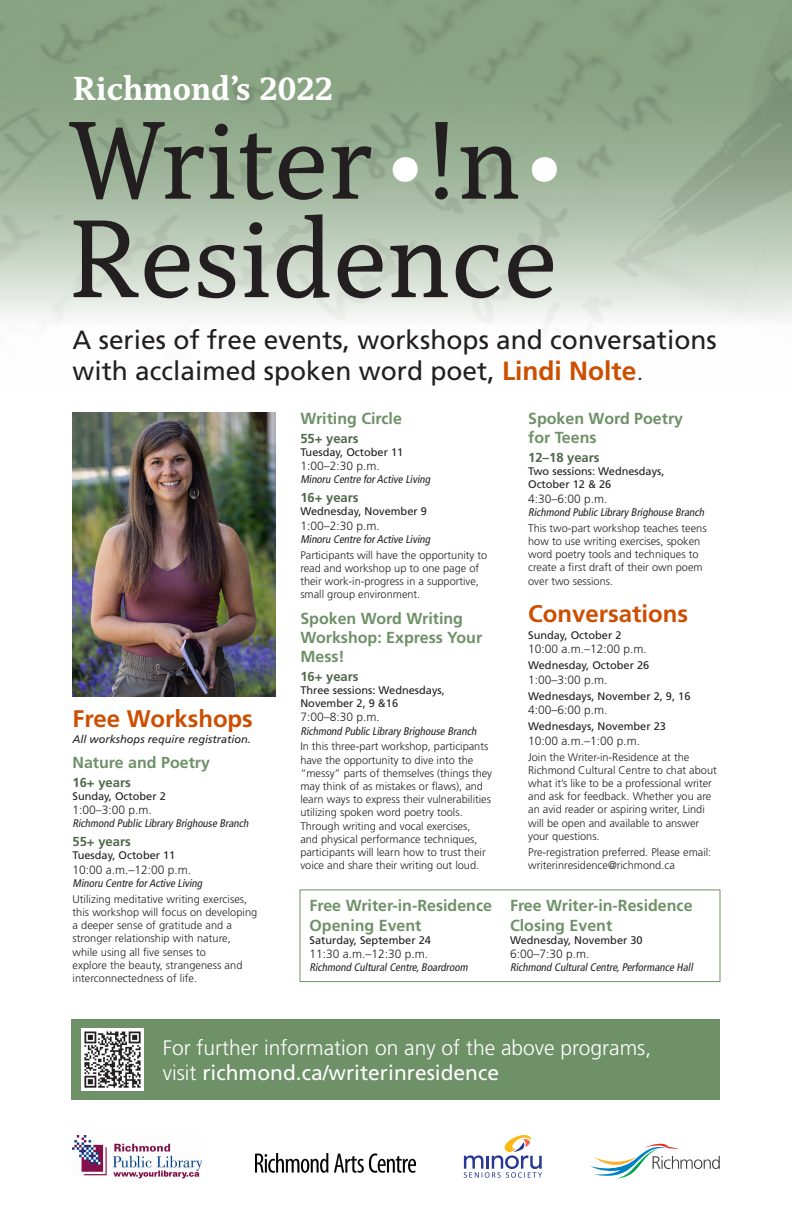
<style>
.page{position:relative;width:792px;height:1224px;background:#fff}
.page>*{position:absolute;margin:0;border:0;box-sizing:border-box;transform-origin:0 0}
.t1{font:116.1px/98.5px "Capitolina";color:#231f20}
.t2{font:700 35.2px "Capitolina";color:#fff}
.t3{font:26.3px/31.6px "Frutiger LT Std";color:#231f20}
.Heading{font:700 24px "Frutiger LT Std";color:#cc4e00}
.Time{font:300 21px/25.2px "Frutiger LT Std";color:#fff}
.Event_Name{font:700 16px/19.2px "Frutiger LT Std";color:#6e9167}
.Age{font:700 13px "Frutiger LT Std";color:#4f684a}
.Time-2{font:300 12px "Frutiger LT Std";color:#231f20}
.Description{font:300 11px/13.2px "Frutiger LT Std";color:#231f20}
.Date{font:11px/13.2px "Frutiger LT Std";color:#231f20}
.Location{font:italic condensed 11px "Frutiger LT Std";color:#231f20}
.Description-2{font:italic 11px "Frutiger LT Std";color:#231f20}
.s1{color:#fff}
.s2{font-weight:700;color:#cc4e00}
.s3{font-weight:300}
.s4{font-weight:400}
</style>
<div class="page">
<div style="left:72px;top:1019px;width:648px;height:81px;background:#6e9167"></div>
<svg style="left:590px;top:1144px;width:130px;height:35px"></svg>
<svg style="left:464px;top:1135px;width:78px;height:43px"></svg>
<img style="left:72px;top:1136px;width:130px;height:42px">
<img style="left:256px;top:1154px;width:160px;height:19px">
<img style="left:81px;top:1028px;width:62px;height:62px">
<img style="left:72px;top:413px;width:204px;height:284px">
<div style="left:300px;top:889px;width:420px;height:93px;border:1px solid #6e9167"></div>
<p class="t2" style="left:73px;top:68px;width:262px">Richmond’s 2022</p>
<p class="t1" style="left:68px;top:113px;width:499px">Writer<span class="s1">•</span>!n<span class="s1">•<br></span>Residence</p>
<p class="t3" style="left:73px;top:324px;width:646px">A series of free events, workshops and conversations with acclaimed spoken word poet, <span class="s2">Lindi Nolte</span><span class="s3">.</span></p>
<p class="Heading" style="left:73px;top:705px;width:182px">Free Workshops</p>
<p class="Description-2" style="left:73px;top:733px;width:180px">All workshops require registration.</p>
<p class="Event_Name" style="left:73px;top:753px;width:139px">Nature and Poetry</p>
<p class="Age" style="left:73px;top:775px;width:60px">16+ years</p>
<p class="Date" style="left:73px;top:789px;width:95px">Sunday, October 2</p>
<p class="Time-2" style="left:73px;top:803px;width:81px">1:00–3:00 p.m.</p>
<p class="Location" style="left:73px;top:817px;width:180px">Richmond Public Library Brighouse Branch</p>
<p class="Age" style="left:73px;top:834px;width:60px">55+ years</p>
<p class="Date" style="left:73px;top:849px;width:104px">Tuesday, October 11</p>
<p class="Time-2" style="left:73px;top:863px;width:120px">10:00 a.m.–12:00 p.m.</p>
<p class="Location" style="left:73px;top:877px;width:134px">Minoru Centre forActive Living</p>
<p class="Description" style="left:73px;top:893px;width:186px">Utilizing meditative writing exercises, this workshop will focus on developing a deeper sense of gratitude and a stronger relationship with nature, while using all five senses to<br>explore the beauty, strangeness and interconnectedness of life.</p>
<p class="Event_Name" style="left:300px;top:409px;width:103px">Writing Circle</p>
<p class="Age" style="left:300px;top:430px;width:60px">55+ years</p>
<p class="Date" style="left:300px;top:445px;width:104px">Tuesday, October 11</p>
<p class="Time-2" style="left:300px;top:459px;width:81px">1:00–2:30 p.m.</p>
<p class="Location" style="left:300px;top:473px;width:134px">Minoru Centre forActive Living</p>
<p class="Age" style="left:300px;top:490px;width:60px">16+ years</p>
<p class="Date" style="left:300px;top:505px;width:128px">Wednesday, November 9</p>
<p class="Time-2" style="left:300px;top:519px;width:81px">1:00–2:30 p.m.</p>
<p class="Location" style="left:300px;top:533px;width:134px">Minoru Centre forActive Living</p>
<p class="Description" style="left:300px;top:548px;width:189px">Participants will have the opportunity to read and workshop up to one page of their work-in-progress in a supportive, small group environment.</p>
<p class="Event_Name" style="left:300px;top:608px;width:183px">Spoken Word Writing<br>Workshop: Express Your<br>Mess!</p>
<p class="Age" style="left:300px;top:668px;width:60px">16+ years</p>
<p class="Date" style="left:300px;top:683px;width:146px">Three sessions: Wednesdays,<br>November 2, 9 &amp;16</p>
<p class="Time-2" style="left:300px;top:710px;width:81px">7:00–8:30 p.m.</p>
<p class="Location" style="left:300px;top:724px;width:180px">Richmond Public Library Brighouse Branch</p>
<p class="Description" style="left:300px;top:740px;width:193px">In this three-part workshop, participants have the opportunity to dive into the “messy” parts of themselves (things they may think of as mistakes or flaws), and learn ways to express their vulnerabilities utilizing spoken word poetry tools.<br>Through writing and vocal exercises,<br>and physical performance techniques, participants will learn how to trust their voice and share their writing out loud.</p>
<p class="Event_Name" style="left:310px;top:896px;width:184px">Free Writer-in-Residence<br>Opening Event</p>
<p class="Date" style="left:310px;top:933px;width:123px">Saturday, September 24</p>
<p class="Time-2" style="left:310px;top:947px;width:120px">11:30 a.m.–12:30 p.m.</p>
<p class="Location" style="left:310px;top:961px;width:162px">Richmond CulturalCentre,Boardroom</p>
<p class="Event_Name" style="left:528px;top:409px;width:157px">Spoken Word Poetry for Teens</p>
<p class="Age" style="left:528px;top:450px;width:73px">12–18 years</p>
<p class="Date" style="left:528px;top:465px;width:138px">Two sessions: Wednesdays,<br>October 12 &amp; 26</p>
<p class="Time-2" style="left:528px;top:492px;width:81px">4:30–6:00 p.m.</p>
<p class="Location" style="left:528px;top:506px;width:180px">Richmond Public Library Brighouse Branch</p>
<p class="Description" style="left:528px;top:521px;width:180px">This two-part workshop teaches teens how to use writing exercises, spoken word poetry tools and techniques to create a first draft of their own poem over two sessions.</p>
<p class="Heading" style="left:528px;top:600px;width:162px">Conversations</p>
<p class="Date" style="left:528px;top:628px;width:95px">Sunday, October 2</p>
<p class="Time-2" style="left:528px;top:642px;width:120px">10:00 a.m.–12:00 p.m.</p>
<p class="Date" style="left:528px;top:659px;width:123px">Wednesday, October 26</p>
<p class="Time-2" style="left:528px;top:673px;width:81px">1:00–3:00 p.m.</p>
<p class="Date" style="left:528px;top:689px;width:164px">Wednesdays, November 2, 9, 16</p>
<p class="Time-2" style="left:528px;top:703px;width:81px">4:00–6:00 p.m.</p>
<p class="Date" style="left:528px;top:720px;width:139px">Wednesdays, November 23</p>
<p class="Time-2" style="left:528px;top:734px;width:114px">10:00 a.m.–1:00 p.m.</p>
<p class="Description" style="left:528px;top:750px;width:190px">Join the Writer-in-Residence at the Richmond Cultural Centre to chat about what it’s like to be a professional writer and ask for feedback. Whether you are an avid reader or aspiring writer, Lindi will be open and available to answer your questions.</p>
<p class="Description" style="left:528px;top:845px;width:185px">Pre-registration preferred. Please email: writerinresidence@richmond.ca</p>
<p class="Event_Name" style="left:510px;top:896px;width:184px">Free Writer-in-Residence<br>Closing Event</p>
<p class="Date" style="left:510px;top:933px;width:134px">Wednesday, November 30</p>
<p class="Time-2" style="left:510px;top:947px;width:81px">6:00–7:30 p.m.</p>
<p class="Location" style="left:510px;top:961px;width:187px">Richmond CulturalCentre,Performance Hall</p>
<p class="Time" style="left:163px;top:1035px;width:490px">For further information on any of the above programs, visit <span class="s4">richmond.ca/writerinresidence</span></p>
</div>
